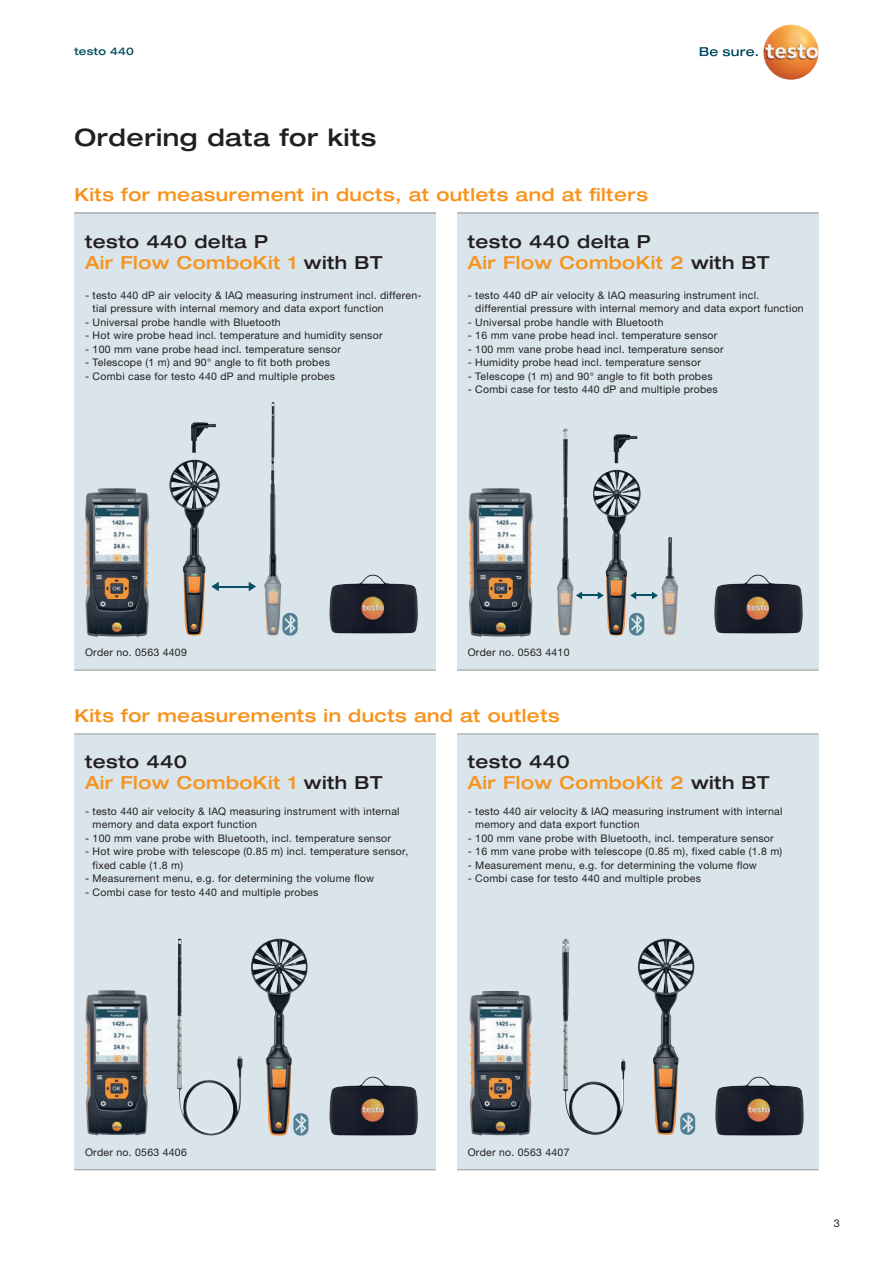
<style>
.page{position:relative;width:893px;height:1263px;background:#fff}
.page>*{position:absolute;margin:0;border:0;box-sizing:border-box;transform-origin:0 0}
.t1{font:500 expanded 24px "Helvetica Neue LTW1 G";letter-spacing:.025em;color:#231f20}
.t2{font:500 expanded 18px/21px "Helvetica Neue LTW1 G";letter-spacing:.025em;color:#f7931d}
.t3{font:500 expanded 18px/21px "Helvetica Neue LTW1 G";letter-spacing:.025em;color:#231f20}
.t4{font:10.8px "Helvetica Neue LTW1 G";color:#231f20}
.t5{font:10.5px/13.5px "Helvetica Neue LTW1 G";letter-spacing:.025em;color:#231f20}
.t6{font:500 expanded 10.5px "Helvetica Neue LTW1 G";letter-spacing:.025em;color:#074f64}
.s1{color:#f7931d}
.s2{color:#231f20}
</style>
<div class="page">
<svg style="left:700px;top:47px;width:58px;height:9px"></svg>
<img style="left:763px;top:24px;width:56px;height:56px;border-radius:28px">
<div style="left:74px;top:213px;width:362px;height:457px;background:#d9e5eb"></div>
<div style="left:74px;top:733px;width:362px;height:436px;background:#d9e5eb"></div>
<div style="left:457px;top:213px;width:362px;height:457px;background:#d9e5eb"></div>
<div style="left:457px;top:733px;width:362px;height:436px;background:#d9e5eb"></div>
<hr style="left:74px;top:213px;width:362px;height:1px;background:#939598">
<hr style="left:74px;top:733px;width:362px;height:1px;background:#939598">
<hr style="left:457px;top:213px;width:362px;height:1px;background:#939598">
<hr style="left:457px;top:733px;width:362px;height:1px;background:#939598">
<hr style="left:74px;top:670px;width:362px;height:1px;background:#939598">
<hr style="left:74px;top:1169px;width:362px;height:1px;background:#939598">
<hr style="left:457px;top:670px;width:362px;height:1px;background:#939598">
<hr style="left:457px;top:1169px;width:362px;height:1px;background:#939598">
<svg style="left:641px;top:614px;width:3px;height:21px"></svg>
<svg style="left:282px;top:613px;width:16px;height:22px"></svg>
<img style="left:593px;top:470px;width:48px;height:165px">
<img style="left:614px;top:434px;width:23px;height:29px">
<svg style="left:576px;top:592px;width:28px;height:7px"></svg>
<svg style="left:630px;top:592px;width:28px;height:7px"></svg>
<img style="left:662px;top:577px;width:16px;height:58px">
<img style="left:665px;top:537px;width:9px;height:41px">
<img style="left:557px;top:579px;width:16px;height:56px">
<img style="left:563px;top:428px;width:5px;height:130px">
<img style="left:561px;top:558px;width:9px;height:21px">
<img style="left:177px;top:939px;width:66px;height:196px">
<img style="left:251px;top:938px;width:57px;height:197px">
<svg style="left:293px;top:1113px;width:15px;height:22px"></svg>
<img style="left:562px;top:938px;width:63px;height:197px">
<img style="left:638px;top:938px;width:56px;height:197px">
<svg style="left:680px;top:1112px;width:15px;height:23px"></svg>
<img style="left:469px;top:488px;width:64px;height:149px">
<img style="left:85px;top:488px;width:64px;height:149px">
<img style="left:85px;top:990px;width:63px;height:145px">
<img style="left:469px;top:991px;width:63px;height:144px">
<img style="left:330px;top:575px;width:88px;height:58px">
<img style="left:330px;top:1077px;width:88px;height:58px">
<img style="left:715px;top:1077px;width:89px;height:58px">
<img style="left:714px;top:575px;width:89px;height:58px">
<img style="left:169px;top:460px;width:51px;height:176px">
<img style="left:191px;top:422px;width:25px;height:31px">
<svg style="left:211px;top:582px;width:8px;height:9px"></svg>
<svg style="left:249px;top:582px;width:7px;height:9px"></svg>
<hr style="left:218px;top:586px;width:32px;height:1px;background:#074f64">
<img style="left:264px;top:576px;width:17px;height:59px">
<img style="left:270px;top:402px;width:6px;height:152px">
<img style="left:268px;top:554px;width:9px;height:22px">
<p class="t6" style="left:74px;top:44px;width:61px">testo 440</p>
<h1 class="t1" style="left:74px;top:122px;width:303px">Ordering data for kits</h1>
<h2 class="t2" style="left:74px;top:183px;width:575px">Kits for measurement in ducts, at outlets and at filters</h2>
<h2 class="t3" style="left:85px;top:230px;width:299px">testo 440 delta P<br><span class="s1">Air Flow ComboKit 1</span> with BT</h2>
<p class="t5" style="left:93px;top:288px;width:330px;text-indent:-8px">- testo 440 dP air velocity &amp; IAQ measuring instrument incl. differen&shy;tial pressure with internal memory and data export function</p>
<p class="t5" style="left:85px;top:315px;width:197px">- Universal probe handle with Bluetooth</p>
<p class="t5" style="left:85px;top:329px;width:299px">- Hot wire probe head incl. temperature and humidity sensor</p>
<p class="t5" style="left:85px;top:342px;width:257px">- 100 mm vane probe head incl. temperature sensor</p>
<p class="t5" style="left:85px;top:356px;width:246px">- Telescope (1 m) and 90° angle to fit both probes</p>
<p class="t5" style="left:85px;top:369px;width:252px">- Combi case for testo 440 dP and multiple probes</p>
<h2 class="t3" style="left:468px;top:230px;width:303px">testo 440 delta P<br><span class="s1">Air Flow ComboKit 2</span> with BT</h2>
<p class="t5" style="left:475px;top:288px;width:330px;text-indent:-8px">- testo 440 dP air velocity &amp; IAQ measuring instrument incl. differential pressure with internal memory and data export function</p>
<p class="t5" style="left:468px;top:315px;width:197px">- Universal probe handle with Bluetooth</p>
<p class="t5" style="left:468px;top:329px;width:251px">- 16 mm vane probe head incl. temperature sensor</p>
<p class="t5" style="left:468px;top:342px;width:257px">- 100 mm vane probe head incl. temperature sensor</p>
<p class="t5" style="left:468px;top:356px;width:235px">- Humidity probe head incl. temperature sensor</p>
<p class="t5" style="left:468px;top:369px;width:246px">- Telescope (1 m) and 90° angle to fit both probes</p>
<p class="t5" style="left:468px;top:383px;width:252px">- Combi case for testo 440 dP and multiple probes</p>
<p class="t5" style="left:85px;top:645px;width:103px">Order no. 0563 4409</p>
<p class="t5" style="left:468px;top:645px;width:103px">Order no. 0563 4410</p>
<h2 class="t2" style="left:74px;top:704px;width:487px">Kits for measurements in ducts and at outlets</h2>
<h2 class="t2" style="left:85px;top:751px;width:299px"><span class="s2">testo 440<br></span>Air Flow ComboKit 1 <span class="s2">with BT</span></h2>
<p class="t5" style="left:93px;top:804px;width:309px;text-indent:-8px">- testo 440 air velocity &amp; IAQ measuring instrument with internal memory and data export function</p>
<p class="t5" style="left:85px;top:831px;width:307px">- 100 mm vane probe with Bluetooth, incl. temperature sensor</p>
<p class="t5" style="left:93px;top:844px;width:317px;text-indent:-8px">- Hot wire probe with telescope (0.85 m) incl. temperature sensor, fixed cable (1.8 m)</p>
<p class="t5" style="left:85px;top:871px;width:291px">- Measurement menu, e.g. for determining the volume flow</p>
<p class="t5" style="left:85px;top:885px;width:235px">- Combi case for testo 440 and multiple probes</p>
<h2 class="t2" style="left:468px;top:751px;width:303px"><span class="s2">testo 440<br></span>Air Flow ComboKit 2 <span class="s2">with BT</span></h2>
<p class="t5" style="left:475px;top:804px;width:309px;text-indent:-8px">- testo 440 air velocity &amp; IAQ measuring instrument with internal memory and data export function</p>
<p class="t5" style="left:468px;top:831px;width:307px">- 100 mm vane probe with Bluetooth, incl. temperature sensor</p>
<p class="t5" style="left:468px;top:845px;width:316px">- 16 mm vane probe with telescope (0.85 m), fixed cable (1.8 m)</p>
<p class="t5" style="left:468px;top:858px;width:291px">- Measurement menu, e.g. for determining the volume flow</p>
<p class="t5" style="left:468px;top:872px;width:235px">- Combi case for testo 440 and multiple probes</p>
<p class="t5" style="left:85px;top:1145px;width:103px">Order no. 0563 4406</p>
<p class="t5" style="left:468px;top:1145px;width:103px">Order no. 0563 4407</p>
<p class="t4" style="left:834px;top:1217px;width:8px">3</p>
</div>
